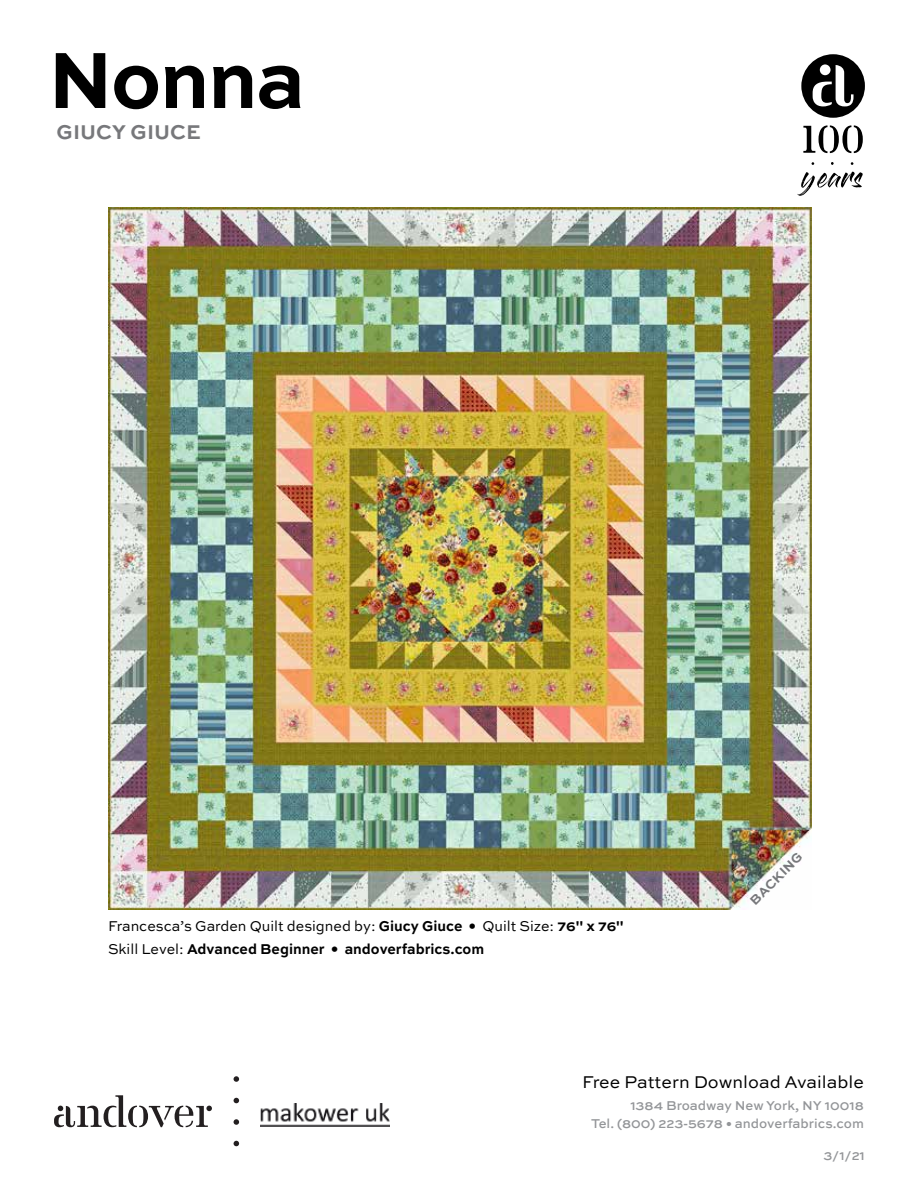
<style>
.page{position:relative;width:919px;height:1188px;background:#fff}
.page>*{position:absolute;margin:0;border:0;box-sizing:border-box;transform-origin:0 0}
.t1{font:700 84px "Sweet Sans";letter-spacing:-.025em;color:#000}
.t2{font:700 21px "Sweet Sans Pro";color:#77787b}
.t3{font:18px "Sweet Sans";color:#000}
.t4{font:15px/22.5px "Sweet Sans Pro";color:#000;scale:.95 1}
.t5{font:500 13.5px/18px "Sweet Sans Pro";color:#939598;text-align:right}
.t6{font:700 13.5px "Sweet Sans Pro";color:#77787b}
.s1{font-weight:700}
.s2{font-weight:700;font-size:16.5px}
</style>
<div class="page">
<img style="left:108px;top:208px;width:702px;height:702px">
<svg style="left:233px;top:1141px;width:6px;height:5px"></svg>
<svg style="left:233px;top:1119px;width:6px;height:6px"></svg>
<svg style="left:233px;top:1098px;width:6px;height:5px"></svg>
<svg style="left:233px;top:1076px;width:6px;height:6px"></svg>
<svg style="left:54px;top:1095px;width:158px;height:32px"></svg>
<img style="left:260px;top:1103px;width:129px;height:24px">
<div style="left:800px;top:54px;width:64px;height:64px;background:#000;border-radius:50%"></div>
<svg style="left:812px;top:65px;width:41px;height:41px"></svg>
<div style="left:819px;top:64px;width:11px;height:11px;background:#fff;border-radius:50%"></div>
<svg style="left:803px;top:125px;width:59px;height:28px"></svg>
<svg style="left:797px;top:172px;width:65px;height:24px"></svg>
<h1 class="t1" style="left:47px;top:31px;width:259px">Nonna</h1>
<h2 class="t2" style="left:57px;top:116px;width:145px">GIUCY GIUCE</h2>
<p class="t4" style="left:108px;top:915px;width:544px">Francesca’s Garden Quilt designed by: <span class="s1">Giucy Giuce</span> <span class="s2">•</span> Quilt Size: <span class="s1">76" x 76"<br></span>Skill Level: <span class="s1">Advanced Beginner</span> <span class="s2">•</span> <span class="s1">andoverfabrics.com</span></p>
<p class="t6" style="left:744px;top:895px;width:70px;rotate:-45deg">BACKING</p>
<p class="t3" style="left:581px;top:1071px;width:283px">Free Pattern Download Available</p>
<p class="t5" style="left:590px;top:1096px;width:274px">1384 Broadway New York, NY 10018<br>Tel. (800) 223-5678 • andoverfabrics.com</p>
<p class="t5" style="left:823px;top:1146px;width:43px">3/1/21</p>
</div>
